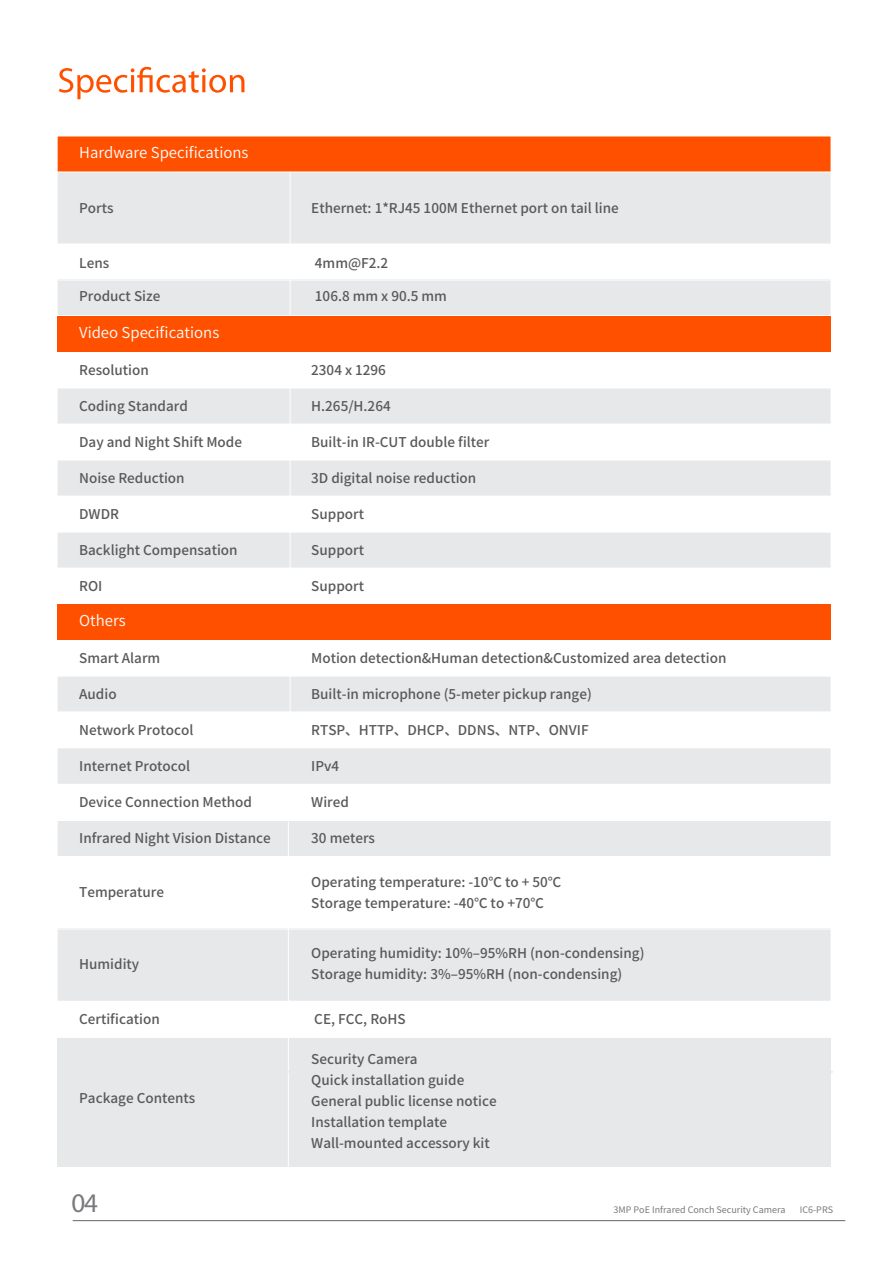
<style>
.page{position:relative;width:893px;height:1263px;background:#fff}
.page>*{position:absolute;margin:0;border:0;box-sizing:border-box;transform-origin:0 0}
.t1{font:27px "Myriad Pro";color:#7a7a7d}
.t2{font:15px "Source Han Sans CN";color:#fff}
.t3{font:500 13.5px/21px "Source Han Sans CN";color:#58595b}
.t4{font:9px "Source Han Sans CN";color:#79797d}
</style>
<div class="page">
<hr style="left:73px;top:1220px;width:772px;height:1px;background:#656568">
<div style="left:57px;top:172px;width:774px;height:72px;background:#e7e8e9"></div>
<div style="left:57px;top:279px;width:774px;height:36px;background:#e7e8e9"></div>
<div style="left:57px;top:388px;width:774px;height:36px;background:#e7e8e9"></div>
<div style="left:57px;top:460px;width:774px;height:36px;background:#e7e8e9"></div>
<div style="left:57px;top:532px;width:774px;height:36px;background:#e7e8e9"></div>
<div style="left:57px;top:676px;width:774px;height:36px;background:#e7e8e9"></div>
<div style="left:57px;top:748px;width:774px;height:36px;background:#e7e8e9"></div>
<div style="left:57px;top:821px;width:774px;height:36px;background:#e7e8e9"></div>
<div style="left:57px;top:1038px;width:774px;height:129px;background:#e7e8e9"></div>
<div style="left:57px;top:929px;width:774px;height:72px;background:#e7e8e9"></div>
<div style="left:57px;top:136px;width:774px;height:36px;background:#ff5000"></div>
<hr style="left:57px;top:676px;width:774px;height:1px;background:#fff">
<hr style="left:57px;top:532px;width:774px;height:1px;background:#fff">
<hr style="left:57px;top:460px;width:774px;height:1px;background:#fff">
<hr style="left:57px;top:388px;width:774px;height:1px;background:#fff">
<hr style="left:57px;top:280px;width:774px;height:1px;background:#fff">
<hr style="left:57px;top:172px;width:774px;height:1px;background:#fff">
<hr style="left:290px;top:172px;width:1px;height:576px;background:#fff">
<hr style="left:57px;top:856px;width:774px;height:1px;background:#fff">
<hr style="left:288px;top:784px;width:1px;height:383px;background:#fff">
<hr style="left:59px;top:1071px;width:774px;height:2px;background:#e7e8e9">
<div style="left:57px;top:316px;width:774px;height:36px;background:#ff5000"></div>
<div style="left:57px;top:604px;width:774px;height:36px;background:#ff5000"></div>
<svg style="left:59px;top:67px;width:185px;height:32px"></svg>
<p class="t2" style="left:79px;top:144px;width:171px">Hardware Specifications</p>
<p class="t3" style="left:79px;top:198px;width:36px">Ports</p>
<p class="t3" style="left:311px;top:198px;width:309px">Ethernet: 1*RJ45 100M Ethernet port on tail line</p>
<p class="t3" style="left:79px;top:252px;width:32px">Lens</p>
<p class="t3" style="left:79px;top:285px;width:83px">Product Size</p>
<p class="t2" style="left:79px;top:324px;width:142px">Video Specifications</p>
<p class="t3" style="left:79px;top:360px;width:71px">Resolution</p>
<p class="t3" style="left:79px;top:396px;width:110px">Coding Standard</p>
<p class="t3" style="left:79px;top:432px;width:164px">Day and Night Shift Mode</p>
<p class="t3" style="left:79px;top:468px;width:107px">Noise Reduction</p>
<p class="t3" style="left:79px;top:504px;width:41px">DWDR</p>
<p class="t3" style="left:79px;top:540px;width:160px">Backlight Compensation</p>
<p class="t3" style="left:79px;top:576px;width:25px">ROI</p>
<p class="t2" style="left:79px;top:612px;width:48px">Others</p>
<p class="t3" style="left:79px;top:648px;width:83px">Smart Alarm</p>
<p class="t3" style="left:79px;top:684px;width:39px">Audio</p>
<p class="t3" style="left:79px;top:720px;width:116px">Network Protocol</p>
<p class="t3" style="left:79px;top:756px;width:112px">Internet Protocol</p>
<p class="t3" style="left:79px;top:792px;width:174px">Device Connection Method</p>
<p class="t3" style="left:79px;top:828px;width:193px">Infrared Night Vision Distance</p>
<p class="t3" style="left:315px;top:252px;width:75px">4mm@F2.2</p>
<p class="t3" style="left:315px;top:285px;width:134px">106.8 mm x 90.5 mm</p>
<p class="t3" style="left:311px;top:360px;width:76px">2304 x 1296</p>
<p class="t3" style="left:311px;top:396px;width:81px">H.265/H.264</p>
<p class="t3" style="left:311px;top:432px;width:180px">Built-in IR-CUT double filter</p>
<p class="t3" style="left:311px;top:468px;width:167px">3D digital noise reduction</p>
<p class="t3" style="left:311px;top:504px;width:54px">Support</p>
<p class="t3" style="left:311px;top:540px;width:54px">Support</p>
<p class="t3" style="left:311px;top:576px;width:54px">Support</p>
<p class="t3" style="left:311px;top:648px;width:417px">Motion detection&amp;Human detection&amp;Customized area detection</p>
<p class="t3" style="left:311px;top:684px;width:282px">Built-in microphone (5-meter pickup range)</p>
<p class="t3" style="left:311px;top:720px;width:279px">RTSP、HTTP、DHCP、DDNS、NTP、ONVIF</p>
<p class="t3" style="left:311px;top:756px;width:29px">IPv4</p>
<p class="t3" style="left:311px;top:792px;width:39px">Wired</p>
<p class="t3" style="left:311px;top:828px;width:65px">30 meters</p>
<p class="t3" style="left:79px;top:882px;width:86px">Temperature</p>
<p class="t3" style="left:311px;top:872px;width:252px">Operating temperature: -10℃ to + 50℃<br>Storage temperature: -40℃ to +70℃</p>
<p class="t3" style="left:79px;top:953px;width:62px">Humidity</p>
<p class="t3" style="left:311px;top:943px;width:335px">Operating humidity: 10%‒95%RH (non-condensing)<br>Storage humidity: 3%‒95%RH (non-condensing)</p>
<p class="t3" style="left:79px;top:1008px;width:82px">Certification</p>
<p class="t3" style="left:79px;top:1087px;width:118px">Package Contents</p>
<p class="t3" style="left:314px;top:1008px;width:93px">CE, FCC, RoHS</p>
<p class="t3" style="left:311px;top:1049px;width:187px">Security Camera<br>Quick installation guide<br>General public license notice<br>Installation template<br>Wall-mounted accessory kit</p>
<h1 class="t1" style="left:72px;top:1188px;width:28px">04</h1>
<p class="t4" style="left:614px;top:1205px;width:174px">3MP PoE Infrared Conch Security Camera</p>
<p class="t4" style="left:800px;top:1205px;width:35px">IC6-PRS</p>
</div>
